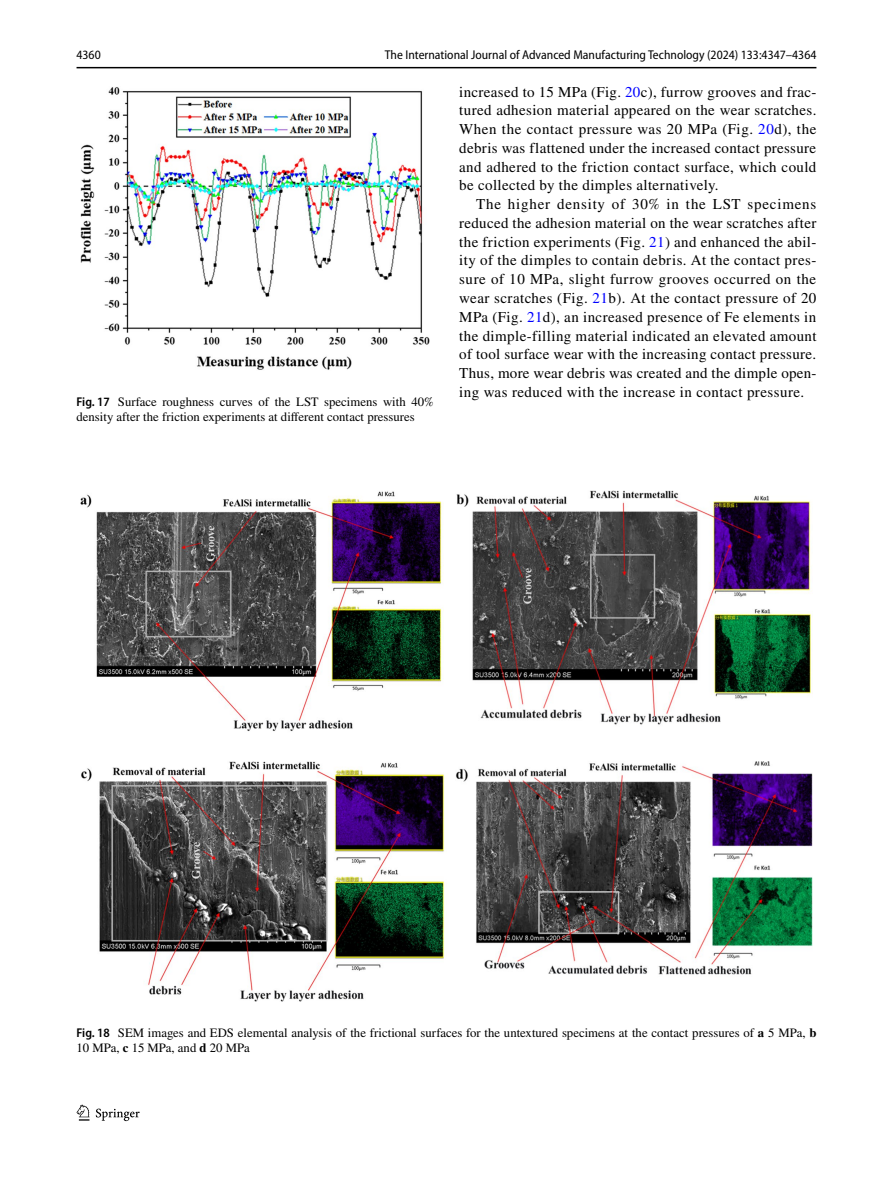
<style>
.page{position:relative;width:893px;height:1187px;background:#fff}
.page>*{position:absolute;margin:0;border:0;box-sizing:border-box;transform-origin:0 0}
.t1{font:15px/18.8px "STIX";letter-spacing:.025em;color:#000;text-align:justify}
.t2{font:12.75px/15px "STIX";color:#000}
.t3{font:semi-condensed 12.75px "Myriad Pro";color:#000}
.s1{color:#00f}
.s2{font-family:"Myriad Pro";font-weight:600;font-stretch:semi-condensed}
.s3{font-weight:700}
</style>
<div class="page">
<hr style="left:77px;top:67px;width:739px;height:1px;background:#000">
<svg style="left:77px;top:1104px;width:12px;height:16px"></svg>
<svg style="left:96px;top:1108px;width:44px;height:12px"></svg>
<img style="left:81px;top:87px;width:348px;height:283px">
<img style="left:81px;top:490px;width:731px;height:511px">
<p class="t3" style="left:77px;top:48px;width:26px">4360</p>
<p class="t3" style="left:385px;top:48px;width:433px">The International Journal of Advanced Manufacturing Technology (2024) 133:4347–4364</p>
<p class="t1" style="left:459px;top:83px;width:359px">increased to 15 MPa (Fig. <span class="s1">20</span>c), furrow grooves and frac&shy;tured adhesion material appeared on the wear scratches.<br>When the contact pressure was 20 MPa (Fig. <span class="s1">20</span>d), the debris was flattened under the increased contact pressure and adhered to the friction contact surface, which could be collected by the dimples alternatively.</p>
<p class="t1" style="left:459px;top:196px;width:359px;text-indent:17px">The higher density of 30% in the LST specimens reduced the adhesion material on the wear scratches after the friction experiments (Fig. <span class="s1">21</span>) and enhanced the abil&shy;ity of the dimples to contain debris. At the contact pres&shy;sure of 10 MPa, slight furrow grooves occurred on the wear scratches (Fig. <span class="s1">21</span>b). At the contact pressure of 20<br>MPa (Fig. <span class="s1">21</span>d), an increased presence of Fe elements in the dimple-filling material indicated an elevated amount of tool surface wear with the increasing contact pressure.<br>Thus, more wear debris was created and the dimple open&shy;ing was reduced with the increase in contact pressure.</p>
<p class="t2" style="left:77px;top:395px;width:359px"><span class="s2">Fig. 17</span> Surface roughness curves of the LST specimens with 40% density after the friction experiments at different contact pressures</p>
<p class="t2" style="left:77px;top:1025px;width:741px"><span class="s2">Fig. 18</span> SEM images and EDS elemental analysis of the frictional surfaces for the untextured specimens at the contact pressures of <span class="s3">a</span> 5 MPa, <span class="s3">b<br></span>10 MPa, <span class="s3">c</span> 15 MPa, and <span class="s3">d</span> 20 MPa</p>
</div>
